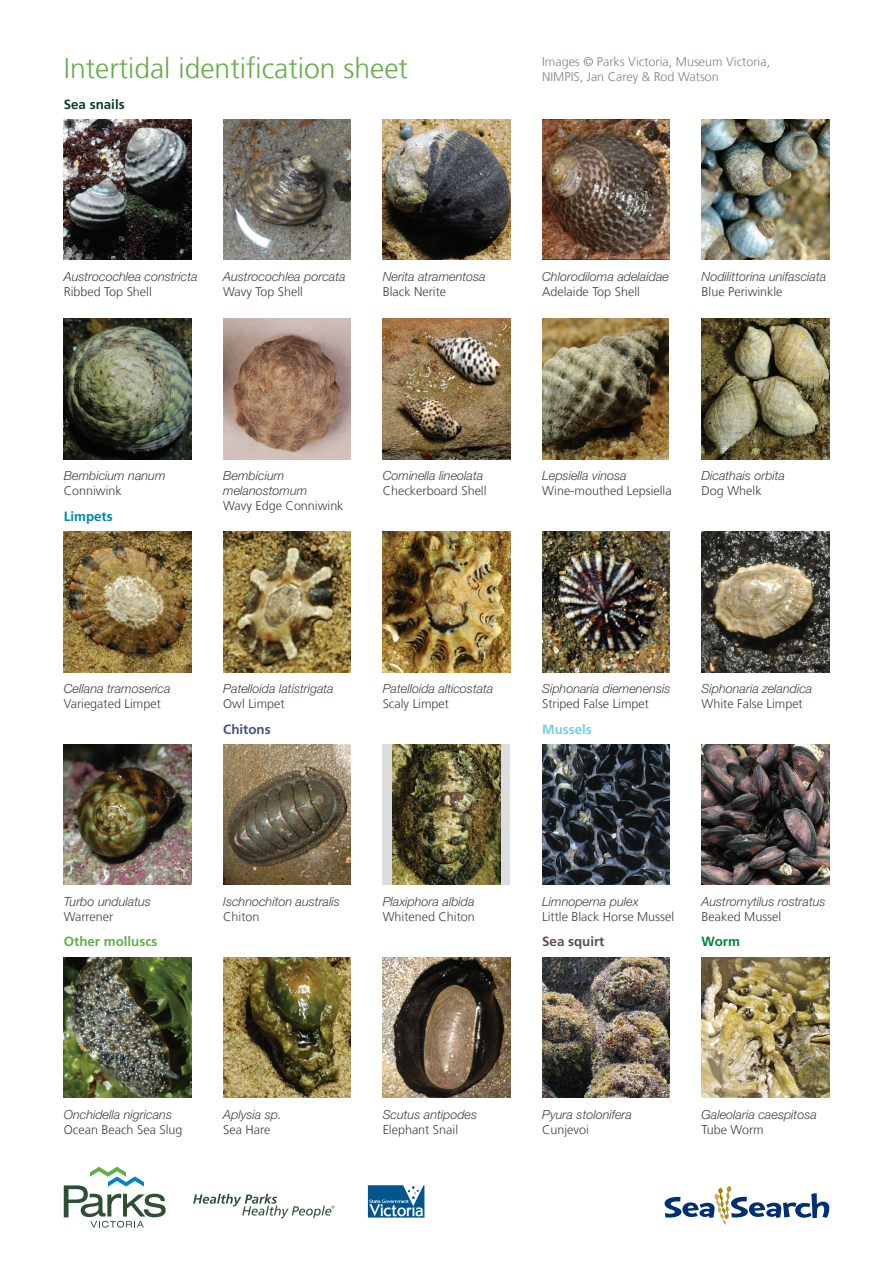
<style>
.page{position:relative;width:893px;height:1263px;background:#fff}
.page>*{position:absolute;margin:0;border:0;box-sizing:border-box;transform-origin:0 0}
.Main_Heading{font:300 28.35px "Frutiger LT Com";color:#65ad48}
.Sub-heading{font:700 13.35px "Frutiger LT Com";color:#65ad48}
.Sub-heading-2{font:700 13.35px "Frutiger LT Com";color:#083f2c}
.Sub-heading-3{font:700 13.35px "Frutiger LT Com";color:#5e4f4b}
.Sub-heading-4{font:700 13.35px "Frutiger LT Com";color:#0089a5}
.Sub-heading-5{font:700 13.35px "Frutiger LT Com";color:#465285}
.Sub-heading-6{font:700 13.35px "Frutiger LT Com";color:#73cfe6}
.Sub-heading-7{font:700 13.35px "Frutiger LT Com";color:#00843f}
.Captions{font:italic 300 12.6px/15px "Helvetica Neue";color:#453f3c}
.Captions-2{font:300 12.6px "Frutiger LT Com";color:#453f3c}
.Captions-3{font:300 12.6px/15px "Frutiger LT Com";color:#88817f}
</style>
<div class="page">
<svg style="left:368px;top:1185px;width:56px;height:32px"></svg>
<svg style="left:64px;top:1167px;width:102px;height:60px"></svg>
<svg style="left:193px;top:1194px;width:142px;height:24px"></svg>
<svg style="left:665px;top:1186px;width:164px;height:39px"></svg>
<img style="left:64px;top:120px;width:127px;height:140px">
<img style="left:223px;top:120px;width:128px;height:140px">
<img style="left:383px;top:120px;width:127px;height:140px">
<img style="left:542px;top:120px;width:128px;height:140px">
<img style="left:702px;top:120px;width:127px;height:140px">
<img style="left:64px;top:319px;width:127px;height:140px">
<img style="left:223px;top:319px;width:128px;height:140px">
<img style="left:383px;top:319px;width:127px;height:140px">
<img style="left:542px;top:319px;width:126px;height:140px">
<img style="left:702px;top:319px;width:127px;height:140px">
<img style="left:64px;top:532px;width:127px;height:140px">
<img style="left:223px;top:532px;width:128px;height:140px">
<img style="left:383px;top:532px;width:127px;height:140px">
<img style="left:542px;top:532px;width:128px;height:140px">
<img style="left:702px;top:532px;width:127px;height:140px">
<img style="left:64px;top:745px;width:127px;height:140px">
<img style="left:223px;top:745px;width:128px;height:140px">
<div style="left:383px;top:745px;width:127px;height:140px;background:#dcdddf"></div>
<img style="left:392px;top:745px;width:109px;height:140px">
<img style="left:542px;top:745px;width:128px;height:140px">
<img style="left:702px;top:745px;width:127px;height:140px">
<img style="left:64px;top:957px;width:127px;height:141px">
<img style="left:223px;top:957px;width:128px;height:141px">
<img style="left:383px;top:957px;width:127px;height:141px">
<img style="left:542px;top:957px;width:128px;height:141px">
<img style="left:702px;top:957px;width:127px;height:141px">
<p class="Main_Heading" style="left:64px;top:51px;width:346px">Intertidal identification sheet</p>
<p class="Captions-3" style="left:542px;top:54px;width:230px">Images © Parks Victoria, Museum Victoria,<br>NIMPIS, Jan Carey &amp; Rod Watson</p>
<p class="Sub-heading-2" style="left:64px;top:96px;width:62px">Sea snails</p>
<p class="Captions" style="left:64px;top:269px;width:135px">Austrocochlea constricta</p>
<p class="Captions-2" style="left:64px;top:284px;width:90px">Ribbed Top Shell</p>
<p class="Captions" style="left:223px;top:269px;width:124px">Austrocochlea porcata</p>
<p class="Captions-2" style="left:223px;top:284px;width:81px">Wavy Top Shell</p>
<p class="Captions" style="left:383px;top:269px;width:105px">Nerita atramentosa</p>
<p class="Captions-2" style="left:383px;top:284px;width:65px">Black Nerite</p>
<p class="Captions" style="left:542px;top:269px;width:128px">Chlorodiloma adelaidae</p>
<p class="Captions-2" style="left:542px;top:284px;width:99px">Adelaide Top Shell</p>
<p class="Captions" style="left:702px;top:269px;width:126px">Nodilittorina unifasciata</p>
<p class="Captions-2" style="left:702px;top:284px;width:83px">Blue Periwinkle</p>
<p class="Captions" style="left:64px;top:468px;width:103px">Bembicium nanum</p>
<p class="Captions-2" style="left:64px;top:483px;width:59px">Conniwink</p>
<p class="Sub-heading-4" style="left:64px;top:508px;width:50px">Limpets</p>
<p class="Captions" style="left:223px;top:468px;width:86px">Bembicium melanostomum</p>
<p class="Captions-2" style="left:223px;top:498px;width:122px">Wavy Edge Conniwink</p>
<p class="Captions" style="left:383px;top:468px;width:102px">Cominella lineolata</p>
<p class="Captions-2" style="left:383px;top:483px;width:105px">Checkerboard Shell</p>
<p class="Captions" style="left:542px;top:468px;width:86px">Lepsiella vinosa</p>
<p class="Captions-2" style="left:542px;top:483px;width:131px">Wine-mouthed Lepsiella</p>
<p class="Captions" style="left:702px;top:468px;width:85px">Dicathais orbita</p>
<p class="Captions-2" style="left:702px;top:483px;width:62px">Dog Whelk</p>
<p class="Captions" style="left:64px;top:681px;width:108px">Cellana tramoserica</p>
<p class="Captions-2" style="left:64px;top:696px;width:99px">Variegated Limpet</p>
<p class="Captions" style="left:223px;top:681px;width:112px">Patelloida latistrigata</p>
<p class="Captions-2" style="left:223px;top:696px;width:63px">Owl Limpet</p>
<p class="Captions" style="left:383px;top:681px;width:112px">Patelloida alticostata</p>
<p class="Captions-2" style="left:383px;top:696px;width:68px">Scaly Limpet</p>
<p class="Captions" style="left:542px;top:681px;width:130px">Siphonaria diemenensis</p>
<p class="Captions-2" style="left:542px;top:696px;width:108px">Striped False Limpet</p>
<p class="Captions" style="left:702px;top:681px;width:112px">Siphonaria zelandica</p>
<p class="Captions-2" style="left:702px;top:696px;width:103px">White False Limpet</p>
<p class="Sub-heading-5" style="left:223px;top:721px;width:49px">Chitons</p>
<p class="Sub-heading-6" style="left:542px;top:721px;width:51px">Mussels</p>
<p class="Captions" style="left:64px;top:894px;width:89px">Turbo undulatus</p>
<p class="Captions-2" style="left:64px;top:909px;width:51px">Warrener</p>
<p class="Captions" style="left:223px;top:894px;width:118px">Ischnochiton australis</p>
<p class="Captions-2" style="left:223px;top:909px;width:38px">Chiton</p>
<p class="Captions" style="left:383px;top:894px;width:93px">Plaxiphora albida</p>
<p class="Captions-2" style="left:383px;top:909px;width:94px">Whitened Chiton</p>
<p class="Captions" style="left:542px;top:894px;width:98px">Limnoperna pulex</p>
<p class="Captions-2" style="left:542px;top:909px;width:133px">Little Black Horse Mussel</p>
<p class="Captions" style="left:702px;top:894px;width:126px">Austromytilus rostratus</p>
<p class="Captions-2" style="left:702px;top:909px;width:81px">Beaked Mussel</p>
<p class="Sub-heading" style="left:64px;top:934px;width:95px">Other molluscs</p>
<p class="Sub-heading-3" style="left:542px;top:934px;width:64px">Sea squirt</p>
<p class="Sub-heading-7" style="left:702px;top:934px;width:40px">Worm</p>
<p class="Captions" style="left:64px;top:1107px;width:110px">Onchidella nigricans</p>
<p class="Captions-2" style="left:64px;top:1122px;width:120px">Ocean Beach Sea Slug</p>
<p class="Captions" style="left:223px;top:1107px;width:60px">Aplysia sp.</p>
<p class="Captions-2" style="left:223px;top:1122px;width:49px">Sea Hare</p>
<p class="Captions" style="left:383px;top:1107px;width:96px">Scutus antipodes</p>
<p class="Captions-2" style="left:383px;top:1122px;width:77px">Elephant Snail</p>
<p class="Captions" style="left:542px;top:1107px;width:91px">Pyura stolonifera</p>
<p class="Captions-2" style="left:542px;top:1122px;width:48px">Cunjevoi</p>
<p class="Captions" style="left:702px;top:1107px;width:117px">Galeolaria caespitosa</p>
<p class="Captions-2" style="left:702px;top:1122px;width:64px">Tube Worm</p>
</div>
